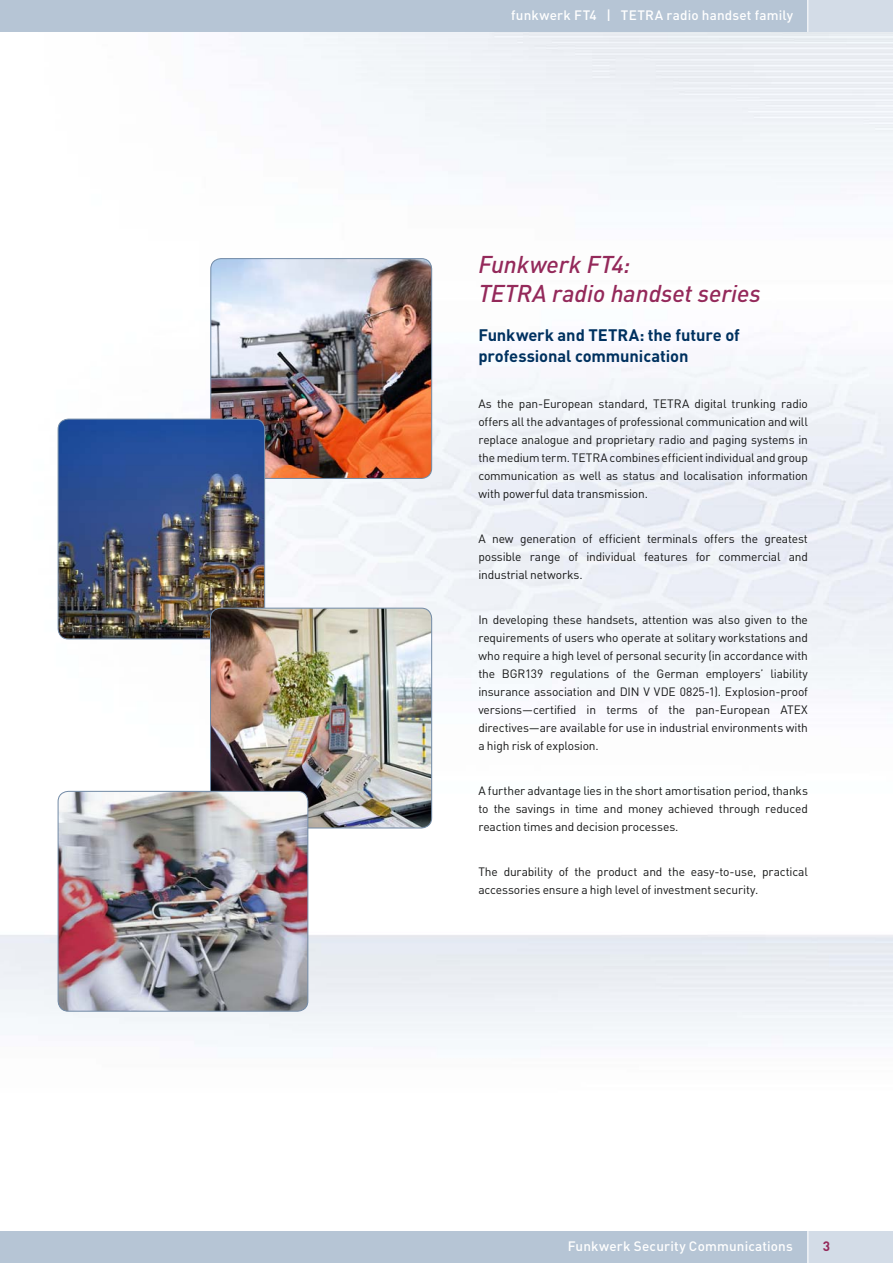
<style>
.page{position:relative;width:893px;height:1263px;background:#fff}
.page>*{position:absolute;margin:0;border:0;box-sizing:border-box;transform-origin:0 0}
.t1{font:italic 500 24px/28.5px "DIN Pro";color:#94295a}
.t2{font:700 16.5px/20.2px "DIN Pro";letter-spacing:-.005em;color:#00315f}
.t3{font:500 13.5px "DIN Pro";letter-spacing:.01em;color:#fff}
.t4{font:700 13.5px "DIN Pro";color:#94295a}
.t5{font:12px/18px "DIN Pro";letter-spacing:-.015em;color:#151616;text-align:justify}
</style>
<div class="page">
<img style="left:211px;top:259px;width:221px;height:219px;border-radius:10px">
<div style="left:210px;top:258px;width:222px;height:221px;border:1px solid #718aa6;border-radius:10px"></div>
<img style="left:58px;top:419px;width:207px;height:220px;border-radius:10px">
<div style="left:58px;top:419px;width:207px;height:220px;border:1px solid #718aa6;border-radius:10px"></div>
<img style="left:211px;top:608px;width:221px;height:220px;border-radius:10px">
<div style="left:210px;top:608px;width:222px;height:220px;border:1px solid #718aa6;border-radius:10px"></div>
<img style="left:58px;top:791px;width:250px;height:220px;border-radius:10px">
<div style="left:58px;top:791px;width:250px;height:221px;border:1px solid #718aa6;border-radius:10px"></div>
<div style="left:0;top:0;width:893px;height:32px;background:#b6c5d5"></div>
<div style="left:808px;top:0;width:85px;height:32px;background:#d3dce7"></div>
<hr style="left:807px;top:0;width:1px;height:32px;background:#fff">
<div style="left:0;top:1231px;width:893px;height:32px;background:#b6c5d5"></div>
<div style="left:808px;top:1231px;width:85px;height:32px;background:#d3dce7"></div>
<hr style="left:807px;top:1231px;width:1px;height:32px;background:#fff">
<p class="t3" style="left:511px;top:10px;width:283px">funkwerk FT4 | TETRA radio handset family</p>
<h1 class="t1" style="left:478px;top:253px;width:284px">Funkwerk FT4:<br>TETRA radio handset series</h1>
<h2 class="t2" style="left:478px;top:327px;width:263px">Funkwerk and TETRA: the future of professional communication</h2>
<p class="t5" style="left:478px;top:396px;width:331px">As the pan-European standard, TETRA digital trunking radio offers all the advantages of professional communi cation and will replace analogue and proprietary radio and paging systems in the medium term. TETRA combines efficient individual and group communication as well as status and localisation information with powerful data transmission.</p>
<p class="t5" style="left:478px;top:531px;width:331px">A new generation of efficient terminals offers the greatest possible range of individual features for commercial and industrial networks.</p>
<p class="t5" style="left:478px;top:612px;width:331px">In developing these handsets, attention was also given to the requirements of users who operate at solitary workstations and who require a high level of personal security (in accordance with the BGR139 regulations of the German employers’ liability insurance association and DIN V VDE 0825-1). Explosion-proof versions—certified in terms of the pan-European ATEX directives—are available for use in industrial environments with a high risk of explosion.</p>
<p class="t5" style="left:478px;top:783px;width:331px">A further advantage lies in the short amortisation period, thanks to the savings in time and money achieved through reduced reaction times and decision processes.</p>
<p class="t5" style="left:478px;top:864px;width:331px">The durability of the product and the easy-to-use, practical accessories ensure a high level of investment security.</p>
<p class="t3" style="left:568px;top:1241px;width:227px">Funkwerk Security Communications</p>
<p class="t4" style="left:823px;top:1241px;width:9px">3</p>
</div>
